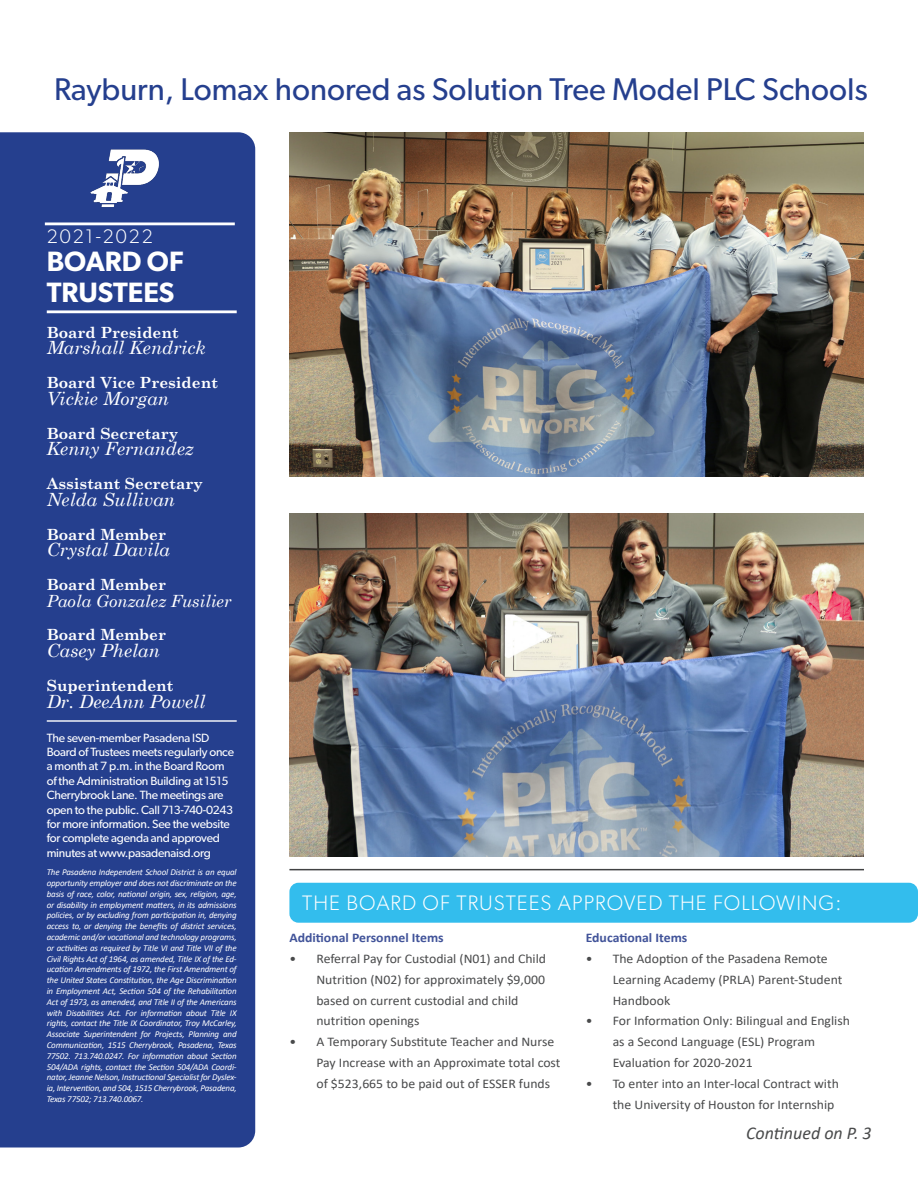
<style>
.page{position:relative;width:918px;height:1188px;background:#fff}
.page>*{position:absolute;margin:0;border:0;box-sizing:border-box;transform-origin:0 0}
.t1{font:31.5px "Gibson";color:#253f8e}
.t2{font:600 28.05px "Gibson";color:#fff}
.t3{font:300 21px "Gibson";letter-spacing:.05em;color:#fff}
.t4{font:300 19.65px "Gibson";letter-spacing:.1em;color:#fff}
.t5{font:italic 18.3px "Century Schoolbook";color:#fff}
.t6{font:italic 18px "Calibri";color:#494a4b}
.t7{font:italic 16.8px "Century Schoolbook";color:#fff}
.t8{font:700 15.45px "Century Schoolbook";color:#fff}
.t9{font:13.2px/20.9px "Calibri";color:#494a4b;scale:1.04 1}
.t10{font:700 13.2px "Calibri";color:#415399;scale:1.04 1}
.t11{font:12px/14.4px "Gibson";letter-spacing:-.02em;color:#fff}
.t12{font:italic 9px/10.8px "Calibri";letter-spacing:-.02em;color:#fff;text-align:justify}
</style>
<div class="page">
<div style="left:0;top:132px;width:255px;height:1016px;background:#253f8e"></div>
<hr style="left:47px;top:310px;width:190px;height:3px;background:#fff">
<hr style="left:47px;top:720px;width:190px;height:2px;background:#fff">
<hr style="left:45px;top:222px;width:190px;height:3px;background:#fff">
<img style="left:289px;top:133px;width:575px;height:343px">
<img style="left:289px;top:513px;width:575px;height:344px">
<div style="left:289px;top:883px;width:629px;height:40px;background:#33bded;border-radius:9px"></div>
<hr style="left:289px;top:869px;width:575px;height:1px;background:#414243">
<img style="left:86px;top:143px;width:78px;height:67px">
<p class="t1" style="left:54px;top:70px;width:815px">Rayburn, Lomax honored as Solution Tree Model PLC Schools</p>
<p class="t4" style="left:47px;top:225px;width:107px">2021-2022</p>
<p class="t2" style="left:47px;top:245px;width:138px">BOARD OF</p>
<p class="t2" style="left:47px;top:276px;width:129px">TRUSTEES</p>
<p class="t8" style="left:47px;top:320px;width:133px">Board President</p>
<p class="t5" style="left:47px;top:334px;width:160px">Marshall Kendrick</p>
<p class="t8" style="left:47px;top:370px;width:173px">Board Vice President</p>
<p class="t5" style="left:47px;top:385px;width:124px">Vickie Morgan</p>
<p class="t8" style="left:47px;top:421px;width:133px">Board Secretary</p>
<p class="t5" style="left:47px;top:435px;width:148px">Kenny Fernandez</p>
<p class="t8" style="left:47px;top:471px;width:158px">Assistant Secretary</p>
<p class="t5" style="left:47px;top:485px;width:130px">Nelda Sullivan</p>
<p class="t8" style="left:47px;top:522px;width:121px">Board Member</p>
<p class="t5" style="left:47px;top:536px;width:125px">Crystal Davila</p>
<p class="t8" style="left:47px;top:572px;width:121px">Board Member</p>
<p class="t7" style="left:47px;top:588px;width:186px">Paola Gonzalez Fusilier</p>
<p class="t8" style="left:47px;top:623px;width:121px">Board Member</p>
<p class="t5" style="left:47px;top:637px;width:115px">Casey Phelan</p>
<p class="t8" style="left:47px;top:673px;width:128px">Superintendent</p>
<p class="t5" style="left:47px;top:687px;width:160px">Dr. DeeAnn Powell</p>
<p class="t11" style="left:47px;top:730px;width:189px">The seven-member Pasadena ISD Board of Trustees meets regularly once a month at 7 p.m. in the Board Room of the Administration Building at 1515<br>Cherrybrook Lane. The meetings are open to the public. Call 713-740-0243 for more information. See the website for complete agenda and approved minutes at www.pasadenaisd.org</p>
<p class="t12" style="left:47px;top:866px;width:191px">The Pasadena Independent School District is an equal opportunity employer and does not discriminate on the basis of race, color, national origin, sex, religion, age, or disability in employment matters, in its admissions policies, or by excluding from participation in, denying access to, or denying the benefits of district services, academic and/or vocational and technology programs, or activities as required by Title VI and Title VII of the Civil Rights Act of 1964, as amended, Title IX of the Ed&shy;ucation Amendments of 1972, the First Amendment of the United States Constitution, the Age Discrimination in Employment Act, Section 504 of the Rehabilitation Act of 1973, as amended, and Title II of the Americans with Disabilities Act. For information about Title IX rights, contact the Title IX Coordinator, Troy McCarley, Associate Superintendent for Projects, Planning and Communication, 1515 Cherrybrook, Pasadena, Texas 77502. 713.740.0247. For information about Section 504/ADA rights, contact the Section 504/ADA Coordi&shy;nator, Jeanne Nelson, Instructional Specialist for Dyslex&shy;ia, Intervention, and 504, 1515 Cherrybrook, Pasadena, Texas 77502; 713.740.0067.</p>
<p class="t3" style="left:302px;top:890px;width:541px">THE BOARD OF TRUSTEES APPROVED THE FOLLOWING:</p>
<p class="t10" style="left:289px;top:928px;width:150px">Additional Personnel Items</p>
<p class="t9" style="left:316px;top:948px;width:222px;text-indent:-27px">• Referral Pay for Custodial (N01) and Child Nutrition (N02) for approximately $9,000 based on current custodial and child nutrition openings</p>
<p class="t9" style="left:316px;top:1031px;width:236px;text-indent:-27px">• A Temporary Substitute Teacher and Nurse<br>Pay Increase with an Approximate total cost of $523,665 to be paid out of ESSER funds</p>
<p class="t10" style="left:586px;top:928px;width:99px">Educational Items</p>
<p class="t9" style="left:613px;top:948px;width:222px;text-indent:-27px">• The Adoption of the Pasadena Remote<br>Learning Academy (PRLA) Parent-Student<br>Handbook</p>
<p class="t9" style="left:613px;top:1010px;width:230px;text-indent:-27px">• For Information Only: Bilingual and English as a Second Language (ESL) Program<br>Evaluation for 2020-2021</p>
<p class="t9" style="left:613px;top:1073px;width:219px;text-indent:-27px">• To enter into an Inter-local Contract with the University of Houston for Internship</p>
<p class="t6" style="left:746px;top:1121px;width:127px">Continued on P. 3</p>
</div>
